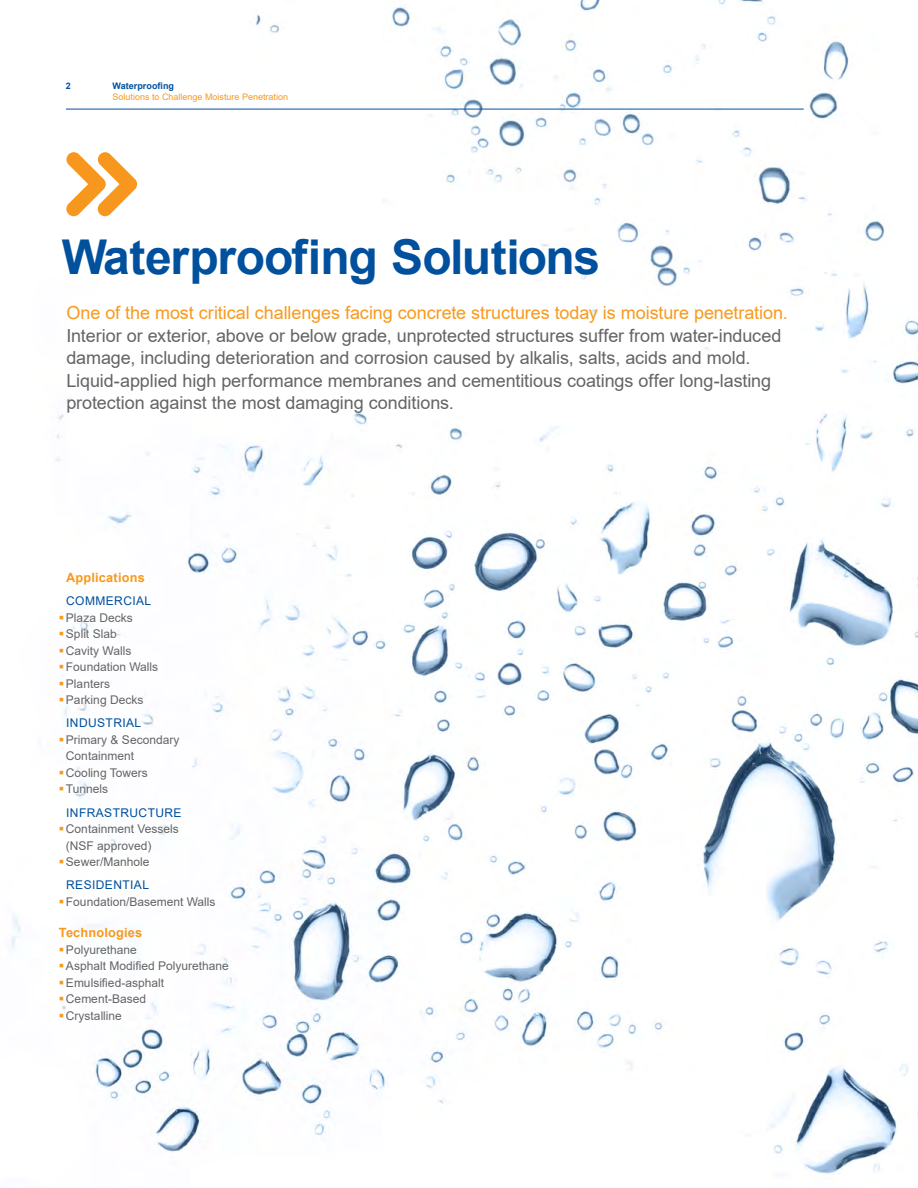
<style>
.page{position:relative;width:918px;height:1188px;background:#fff}
.page>*{position:absolute;margin:0;border:0;box-sizing:border-box;transform-origin:0 0}
.t1{font:700 48px "Arial";letter-spacing:-.025em;color:#00509e}
.t2{font:18px/22.5px "Arial";letter-spacing:-.005em;color:#636466}
.t3{font:18px "Arial";letter-spacing:-.005em;color:#f8991d}
.t4{font:700 12.75px "Arial";letter-spacing:.015em;color:#f8991d}
.t5{font:12px/16.5px "Arial";color:#636466}
.t6{font:12px/23.2px "Arial";letter-spacing:.035em;color:#00509e}
.t7{font:12px/23.2px "Arial";letter-spacing:.02em;color:#636466;text-align:center}
.t8{font:9px "Arial";color:#f8991d}
.t9{font:700 9px "Arial";letter-spacing:.005em;color:#00509e}
.s1{color:#f8991d}
.s2{color:#00509e}
.s3{color:#636466}
</style>
<div class="page">
<img style="left:11px;top:0;width:907px;height:1174px">
<svg style="left:66px;top:152px;width:71px;height:64px"></svg>
<hr style="left:66px;top:109px;width:738px;height:1px;background:#00509e">
<p class="t9" style="left:66px;top:80px;width:7px">2</p>
<p class="t9" style="left:112px;top:80px;width:63px">Waterproofing</p>
<p class="t8" style="left:113px;top:91px;width:177px">Solutions to Challenge Moisture Penetration</p>
<h1 class="t1" style="left:62px;top:224px;width:540px">Waterproofing Solutions</h1>
<p class="t3" style="left:66px;top:301px;width:723px">One of the most critical challenges facing concrete structures today is moisture penetration.</p>
<p class="t2" style="left:66px;top:324px;width:717px">Interior or exterior, above or below grade, unprotected structures suffer from water-induced damage, including deterioration and corrosion caused by alkalis, salts, acids and mold.<br>Liquid-applied high performance membranes and cementitious coatings offer long-lasting protection against the most damaging conditions.</p>
<p class="t4" style="left:66px;top:568px;width:80px">Applications</p>
<p class="t6" style="left:66px;top:589px;width:87px">COMMERCIAL</p>
<p class="t5" style="left:59px;top:609px;width:75px"><span class="s1">▪</span>Plaza Decks</p>
<p class="t5" style="left:59px;top:626px;width:59px"><span class="s1">▪</span>Split Slab</p>
<p class="t5" style="left:59px;top:642px;width:74px"><span class="s1">▪</span>Cavity Walls</p>
<p class="t5" style="left:59px;top:659px;width:101px"><span class="s1">▪</span>Foundation Walls</p>
<p class="t5" style="left:59px;top:675px;width:53px"><span class="s1">▪</span>Planters</p>
<p class="t5" style="left:59px;top:688px;width:86px;line-height:23.2px;text-align:center"><span class="s1">▪</span>Parking Decks<br><span class="s2">INDUSTRIAL</span></p>
<p class="t5" style="left:66px;top:731px;width:115px;text-indent:-7px"><span class="s1">▪</span>Primary &amp; Secondary<br>Containment</p>
<p class="t5" style="left:59px;top:764px;width:90px"><span class="s1">▪</span>Cooling Towers</p>
<p class="t6" style="left:66px;top:777px;width:117px;text-indent:-7px"><span class="s1">▪</span><span class="s3">Tunnels<br></span>INFRASTRUCTURE</p>
<p class="t5" style="left:66px;top:821px;width:114px;text-indent:-7px"><span class="s1">▪</span>Containment Vessels (NSF approved)</p>
<p class="t7" style="left:59px;top:850px;width:92px"><span class="s1">▪</span>Sewer/Manhole<br><span class="s2">RESIDENTIAL</span></p>
<p class="t5" style="left:59px;top:893px;width:158px"><span class="s1">▪</span>Foundation/Basement Walls</p>
<p class="t4" style="left:59px;top:924px;width:85px">Technologies</p>
<p class="t5" style="left:59px;top:941px;width:79px"><span class="s1">▪</span>Polyurethane</p>
<p class="t5" style="left:59px;top:958px;width:171px"><span class="s1">▪</span>Asphalt Modified Polyurethane</p>
<p class="t5" style="left:59px;top:974px;width:107px"><span class="s1">▪</span>Emulsified-asphalt</p>
<p class="t5" style="left:59px;top:991px;width:89px"><span class="s1">▪</span>Cement-Based</p>
<p class="t5" style="left:59px;top:1007px;width:65px"><span class="s1">▪</span>Crystalline</p>
</div>
